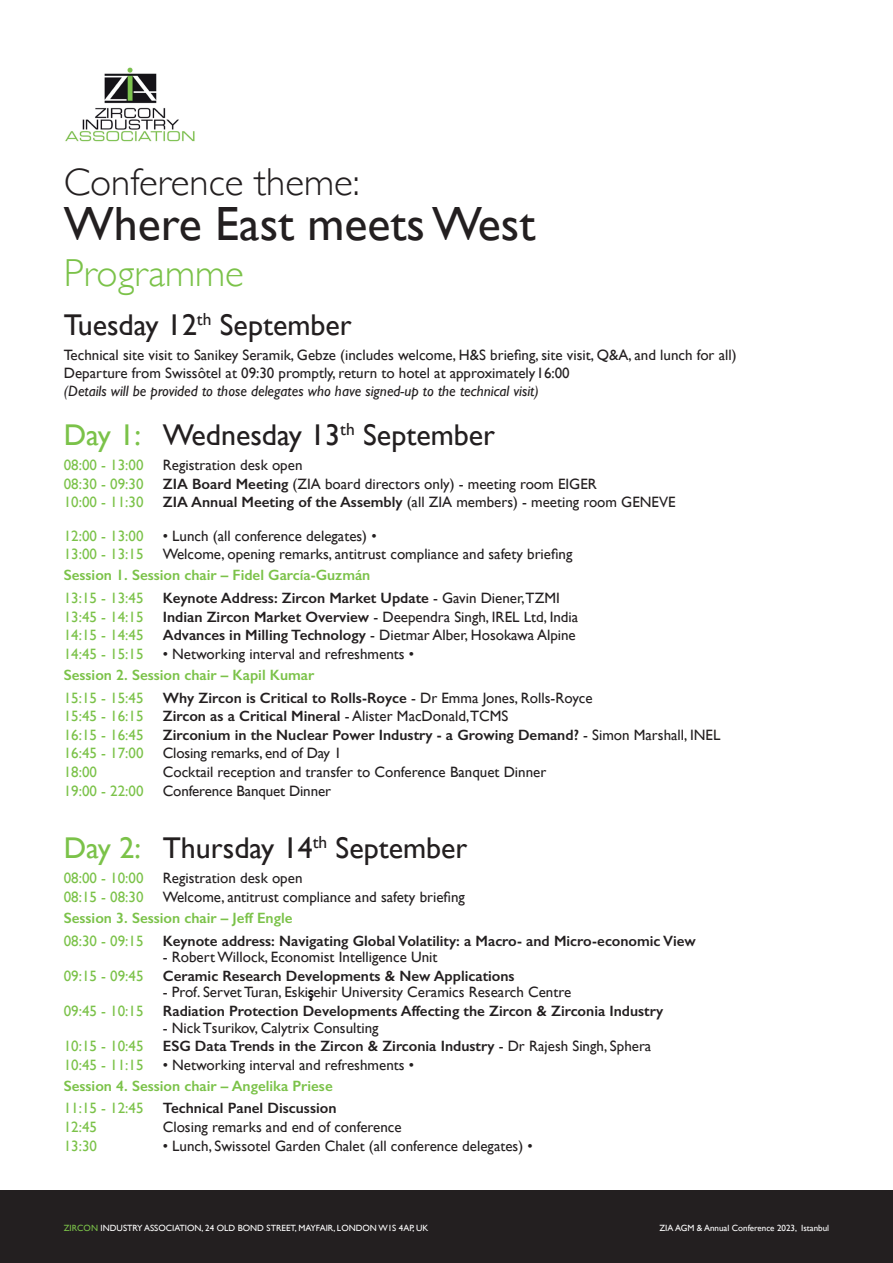
<style>
.page{position:relative;width:893px;height:1263px;background:#fff}
.page>*{position:absolute;margin:0;border:0;box-sizing:border-box;transform-origin:0 0}
.t1{font:48px "Gill Sans";color:#231f20}
.t2{font:300 39px "Gill Sans";color:#231f20}
.t3{font:300 39px "Gill Sans";color:#7bc249}
.t4{font:30px "Gill Sans";color:#231f20}
.t5{font:15px/18px "Gill Sans";color:#231f20}
.t6{font:600 15px "Gill Sans";color:#231f20}
.t7{font:15px "Gill Sans";color:#7bc249}
.t8{font:600 15px "Gill Sans";color:#7bc249}
.t9{font:italic 15px "Gill Sans";color:#231f20}
.t10{font:9px "Gill Sans";color:#fff}
.s1{color:#7bc249}
.s2{font-weight:600}
.s3{font-weight:400}
.s4{font-weight:300}
</style>
<div class="page">
<div style="left:0;top:1191px;width:893px;height:72px;background:#231f20"></div>
<img style="left:65px;top:67px;width:130px;height:75px">
<h2 class="t2" style="left:64px;top:151px;width:297px">Conference theme:</h2>
<h1 class="t1" style="left:64px;top:195px;width:473px">Where East meets West</h1>
<h2 class="t3" style="left:64px;top:243px;width:182px">Programme</h2>
<h3 class="t4" style="left:64px;top:307px;width:289px">Tuesday 12<sup>th</sup> September</h3>
<p class="t5" style="left:64px;top:346px;width:674px">Technical site visit to Sanikey Seramik, Gebze (includes welcome, H&amp;S briefing, site visit, Q&amp;A, and lunch for all)<br>Departure from Swissôtel at 09:30 promptly, return to hotel at approximately 16:00</p>
<p class="t9" style="left:64px;top:382px;width:476px">(Details will be provided to those delegates who have signed-up to the technical visit)</p>
<h3 class="t4" style="left:64px;top:417px;width:433px"><span class="s1">Day 1:</span> Wednesday 13<sup>th</sup> September</h3>
<p class="t7" style="left:64px;top:456px;width:81px">08:00 - 13:00</p>
<p class="t5" style="left:163px;top:456px;width:141px">Registration desk open</p>
<p class="t7" style="left:64px;top:475px;width:81px">08:30 - 09:30</p>
<p class="t5" style="left:163px;top:474px;width:436px"><span class="s2">ZIA Board Meeting</span> (ZIA board directors only) - meeting room EIGER</p>
<p class="t7" style="left:64px;top:493px;width:81px">10:00 - 11:30</p>
<p class="t5" style="left:163px;top:493px;width:514px"><span class="s2">ZIA Annual Meeting of the Assembly</span> (all ZIA members) - meeting room GENEVE</p>
<p class="t7" style="left:64px;top:527px;width:81px">12:00 - 13:00</p>
<p class="t5" style="left:163px;top:527px;width:215px">• Lunch (all conference delegates) •</p>
<p class="t7" style="left:64px;top:545px;width:81px">13:00 - 13:15</p>
<p class="t5" style="left:163px;top:545px;width:411px">Welcome, opening remarks, antitrust compliance and safety briefing</p>
<p class="t8" style="left:64px;top:566px;width:308px">Session 1. Session chair – Fidel García-Guzmán</p>
<p class="t7" style="left:64px;top:589px;width:81px">13:15 - 13:45</p>
<p class="t6" style="left:163px;top:589px;width:399px">Keynote Address: Zircon Market Update <span class="s3">- Gavin Diener,TZMI</span></p>
<p class="t7" style="left:64px;top:608px;width:81px">13:45 - 14:15</p>
<p class="t5" style="left:163px;top:607px;width:417px"><span class="s2">Indian Zircon Market Overview</span> - Deependra Singh, IREL Ltd, India</p>
<p class="t7" style="left:64px;top:626px;width:81px">14:15 - 14:45</p>
<p class="t5" style="left:163px;top:626px;width:414px"><span class="s2">Advances in Milling Technology</span> - Dietmar Alber, Hosokawa Alpine</p>
<p class="t7" style="left:64px;top:645px;width:81px">14:45 - 15:15</p>
<p class="t5" style="left:163px;top:645px;width:253px">• Networking interval and refreshments •</p>
<p class="t8" style="left:64px;top:665px;width:252px">Session 2. Session chair – Kapil Kumar</p>
<p class="t7" style="left:64px;top:689px;width:81px">15:15 - 15:45</p>
<p class="t6" style="left:163px;top:688px;width:431px">Why Zircon is Critical to Rolls-Royce <span class="s3">- Dr Emma Jones, Rolls-Royce</span></p>
<p class="t7" style="left:64px;top:707px;width:81px">15:45 - 16:15</p>
<p class="t6" style="left:163px;top:707px;width:347px">Zircon as a Critical Mineral <span class="s3">- Alister MacDonald,TCMS</span></p>
<p class="t7" style="left:64px;top:726px;width:81px">16:15 - 16:45</p>
<p class="t6" style="left:163px;top:726px;width:559px">Zirconium in the Nuclear Power Industry - a Growing Demand? <span class="s3">- Simon Marshall, INEL</span></p>
<p class="t7" style="left:64px;top:744px;width:81px">16:45 - 17:00</p>
<p class="t5" style="left:163px;top:744px;width:180px">Closing remarks, end of Day 1</p>
<p class="t7" style="left:64px;top:763px;width:35px">18:00</p>
<p class="t5" style="left:163px;top:763px;width:385px">Cocktail reception and transfer to Conference Banquet Dinner</p>
<p class="t7" style="left:64px;top:782px;width:81px">19:00 - 22:00</p>
<p class="t5" style="left:163px;top:781px;width:170px">Conference Banquet Dinner</p>
<h3 class="t4" style="left:64px;top:831px;width:405px"><span class="s1">Day 2:</span> Thursday 14<sup>th</sup> September</h3>
<p class="t7" style="left:64px;top:869px;width:81px">08:00 - 10:00</p>
<p class="t5" style="left:163px;top:869px;width:141px">Registration desk open</p>
<p class="t7" style="left:64px;top:888px;width:81px">08:15 - 08:30</p>
<p class="t5" style="left:163px;top:888px;width:304px">Welcome, antitrust compliance and safety briefing</p>
<p class="t8" style="left:64px;top:909px;width:230px">Session 3. Session chair – Jeff Engle</p>
<p class="t7" style="left:64px;top:932px;width:81px">08:30 - 09:15</p>
<p class="t6" style="left:163px;top:931px;width:535px">Keynote address: Navigating Global Volatility: a Macro- and Micro-economic View</p>
<p class="t5" style="left:163px;top:948px;width:276px">- Robert Willock, Economist Intelligence Unit</p>
<p class="t7" style="left:64px;top:967px;width:81px">09:15 - 09:45</p>
<p class="t6" style="left:163px;top:967px;width:353px">Ceramic Research Developments &amp; New Applications</p>
<p class="t5" style="left:163px;top:983px;width:410px">- Prof. Servet Turan, Eski<span class="s4">ş</span>ehir University Ceramics Research Centre</p>
<p class="t7" style="left:64px;top:1002px;width:81px">09:45 - 10:15</p>
<p class="t6" style="left:163px;top:1002px;width:502px">Radiation Protection Developments Affecting the Zircon &amp; Zirconia Industry</p>
<p class="t5" style="left:163px;top:1018px;width:217px">- Nick Tsurikov, Calytrix Consulting</p>
<p class="t7" style="left:64px;top:1037px;width:81px">10:15 - 10:45</p>
<p class="t6" style="left:163px;top:1037px;width:490px">ESG Data Trends in the Zircon &amp; Zirconia Industry <span class="s3">- Dr Rajesh Singh, Sphera</span></p>
<p class="t7" style="left:64px;top:1056px;width:81px">10:45 - 11:15</p>
<p class="t5" style="left:163px;top:1055px;width:253px">• Networking interval and refreshments •</p>
<p class="t8" style="left:64px;top:1076px;width:270px">Session 4. Session chair – Angelika Priese</p>
<p class="t7" style="left:64px;top:1099px;width:81px">11:15 - 12:45</p>
<p class="t6" style="left:163px;top:1099px;width:175px">Technical Panel Discussion</p>
<p class="t7" style="left:64px;top:1118px;width:35px">12:45</p>
<p class="t5" style="left:163px;top:1118px;width:240px">Closing remarks and end of conference</p>
<p class="t7" style="left:64px;top:1137px;width:35px">13:30</p>
<p class="t5" style="left:163px;top:1136px;width:371px">• Lunch, Swissotel Garden Chalet (all conference delegates) •</p>
<p class="t10" style="left:64px;top:1222px;width:366px"><span class="s1">ZIRCON</span> INDUSTRY ASSOCIATION, 24 OLD BOND STREET, MAYFAIR, LONDON W1S 4AP, UK</p>
<p class="t10" style="left:659px;top:1222px;width:171px">ZIA AGM &amp; Annual Conference 2023, Istanbul</p>
</div>
